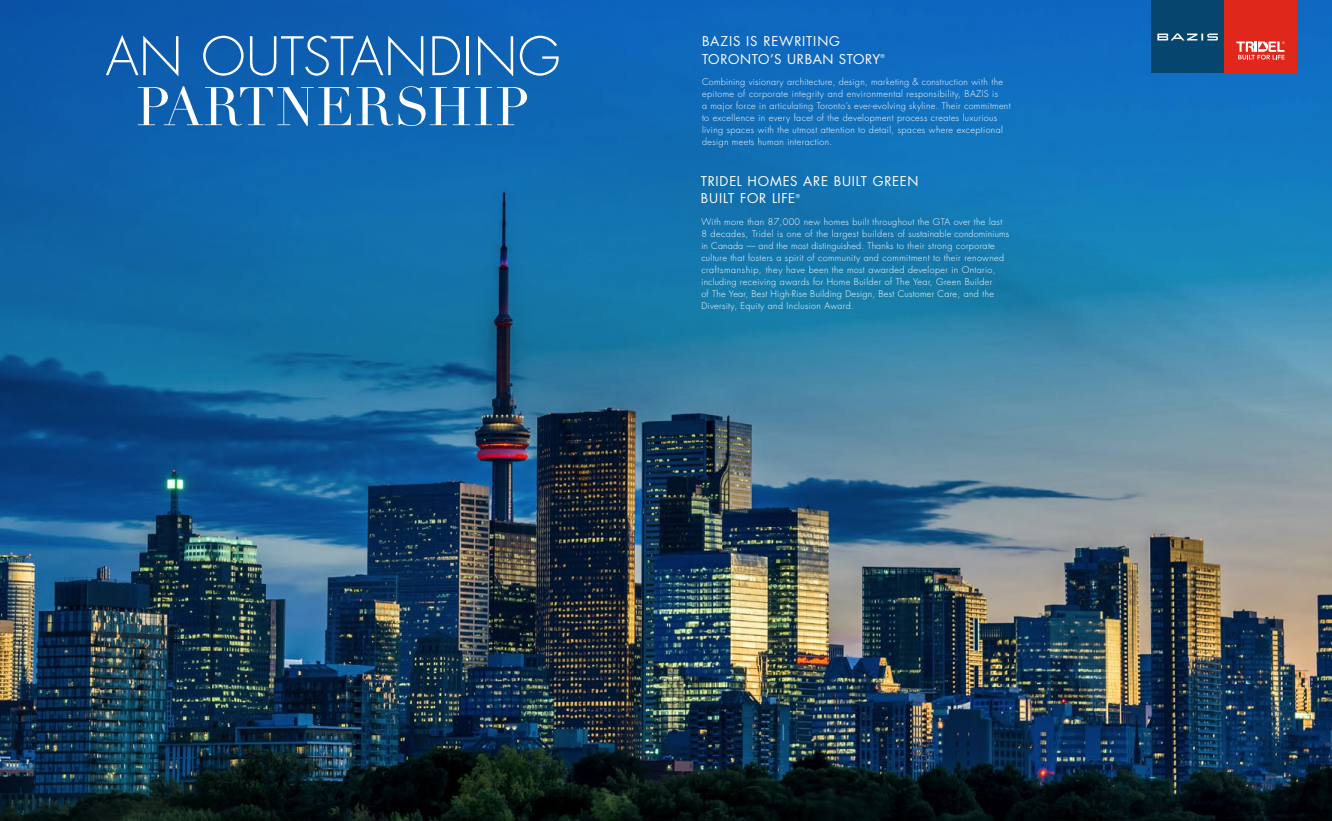
<style>
.page{position:relative;width:1332px;height:821px;background:#fff}
.page>*{position:absolute;margin:0;border:0;box-sizing:border-box;transform-origin:0 0}
.t1{font:53.3px "Didot";letter-spacing:.015em;color:#fff}
.t2{font:300 51.6px "Futura";letter-spacing:.01em;color:#fff}
.t3{font:13.2px/17.3px "Futura";letter-spacing:.055em;color:#fff}
.t4{font:300 9px/12px "Futura";letter-spacing:.04em;color:#fff}
.t5{font:5.3px "Futura";color:#fff}
</style>
<div class="page">
<img style="left:0;top:0;width:1332px;height:821px">
<div style="left:1151px;top:0;width:73px;height:73px;background:#05456e"></div>
<svg style="left:1157px;top:33px;width:61px;height:7px"></svg>
<div style="left:1224px;top:0;width:73px;height:73px;background:#df271c"></div>
<svg style="left:1236px;top:41px;width:49px;height:19px"></svg>
<h2 class="t2" style="left:106px;top:23px;width:456px">AN OUTSTANDING</h2>
<h1 class="t1" style="left:136px;top:75px;width:395px">PARTNERSHIP</h1>
<h3 class="t3" style="left:702px;top:33px;width:180px">BAZIS IS REWRITING<br>TORONTO’S URBAN STORY</h3>
<p class="t5" style="left:881px;top:53px;width:6px">®</p>
<p class="t4" style="left:702px;top:76px;width:310px">Combining visionary architecture, design, marketing &amp; construction with the epitome of corporate integrity and environmental responsibility, BAZIS is<br>a major force in articulating Toronto’s ever-evolving skyline. Their commitment to excellence in every facet of the development process creates luxurious living spaces with the utmost attention to detail, spaces where exceptional design meets human interaction.</p>
<h3 class="t3" style="left:701px;top:172px;width:219px">TRIDEL HOMES ARE BUILT GREEN<br>BUILT FOR LIFE</h3>
<p class="t5" style="left:796px;top:192px;width:6px">®</p>
<p class="t4" style="left:701px;top:215px;width:309px">With more than 87,000 new homes built throughout the GTA over the last 8 decades, Tridel is one of the largest builders of sustainable condominiums in Canada — and the most distinguished. Thanks to their strong corporate culture that fosters a spirit of community and commitment to their renowned craftsmanship, they have been the most awarded developer in Ontario, including receiving awards for Home Builder of The Year, Green Builder<br>of The Year, Best High-Rise Building Design, Best Customer Care, and the Diversity, Equity and Inclusion Award.</p>
</div>
